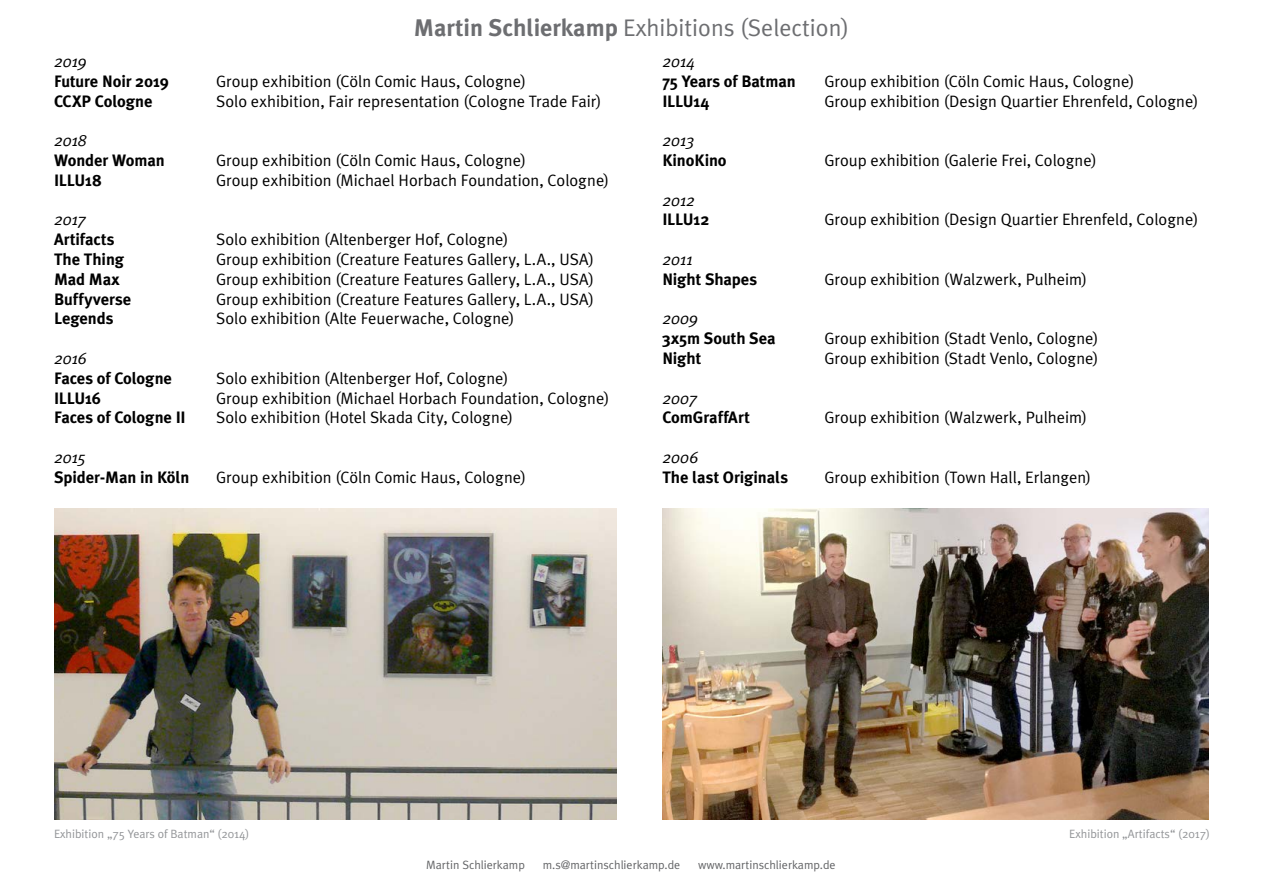
<style>
.page{position:relative;width:1263px;height:893px;background:#fff}
.page>*{position:absolute;margin:0;border:0;box-sizing:border-box;transform-origin:0 0}
.t1{font:24px "Meta Plus Normal";color:#6d6e71}
.t2{font:16.5px "Meta Plus Normal";color:#000}
.t3{font:700 16.5px "Meta Plus";letter-spacing:-.005em;color:#000}
.t4{font:italic 16.5px "Meta Plus Normal";letter-spacing:-.005em;color:#000}
.t5{font:12px "Meta Plus Normal";color:#636466}
.t6{font:12px "Meta Plus Normal";color:#939598}
.s1{font-family:"Meta Plus";font-weight:700}
</style>
<div class="page">
<img style="left:662px;top:508px;width:547px;height:311px">
<img style="left:54px;top:508px;width:563px;height:311px">
<h1 class="t1" style="left:414px;top:14px;width:437px"><span class="s1">Martin Schlierkamp</span> Exhibitions (Selection)</h1>
<p class="t4" style="left:54px;top:52px;width:34px">2019</p>
<p class="t3" style="left:54px;top:71px;width:117px">Future Noir 2019</p>
<p class="t2" style="left:216px;top:71px;width:312px">Group exhibition (Cöln Comic Haus, Cologne)</p>
<p class="t3" style="left:54px;top:91px;width:100px">CCXP Cologne</p>
<p class="t2" style="left:216px;top:91px;width:387px">Solo exhibition, Fair representation (Cologne Trade Fair)</p>
<p class="t4" style="left:54px;top:131px;width:34px">2018</p>
<p class="t3" style="left:54px;top:151px;width:112px">Wonder Woman</p>
<p class="t2" style="left:216px;top:151px;width:312px">Group exhibition (Cöln Comic Haus, Cologne)</p>
<p class="t3" style="left:54px;top:170px;width:50px">ILLU18</p>
<p class="t2" style="left:216px;top:170px;width:395px">Group exhibition (Michael Horbach Foundation, Cologne)</p>
<p class="t4" style="left:54px;top:210px;width:34px">2017</p>
<p class="t3" style="left:54px;top:230px;width:62px">Artifacts</p>
<p class="t2" style="left:216px;top:230px;width:294px">Solo exhibition (Altenberger Hof, Cologne)</p>
<p class="t3" style="left:54px;top:250px;width:71px">The Thing</p>
<p class="t2" style="left:216px;top:250px;width:380px">Group exhibition (Creature Features Gallery, L.A., USA)</p>
<p class="t3" style="left:54px;top:269px;width:67px">Mad Max</p>
<p class="t2" style="left:216px;top:269px;width:380px">Group exhibition (Creature Features Gallery, L.A., USA)</p>
<p class="t3" style="left:54px;top:289px;width:79px">Buffyverse</p>
<p class="t2" style="left:216px;top:289px;width:380px">Group exhibition (Creature Features Gallery, L.A., USA)</p>
<p class="t3" style="left:54px;top:309px;width:61px">Legends</p>
<p class="t2" style="left:216px;top:309px;width:300px">Solo exhibition (Alte Feuerwache, Cologne)</p>
<p class="t4" style="left:54px;top:349px;width:34px">2016</p>
<p class="t3" style="left:54px;top:368px;width:119px">Faces of Cologne</p>
<p class="t2" style="left:216px;top:368px;width:294px">Solo exhibition (Altenberger Hof, Cologne)</p>
<p class="t3" style="left:54px;top:388px;width:49px">ILLU16</p>
<p class="t2" style="left:216px;top:388px;width:395px">Group exhibition (Michael Horbach Foundation, Cologne)</p>
<p class="t3" style="left:54px;top:408px;width:133px">Faces of Cologne II</p>
<p class="t2" style="left:216px;top:408px;width:299px">Solo exhibition (Hotel Skada City, Cologne)</p>
<p class="t4" style="left:54px;top:448px;width:34px">2015</p>
<p class="t3" style="left:54px;top:467px;width:137px">Spider-Man in Köln</p>
<p class="t2" style="left:216px;top:467px;width:312px">Group exhibition (Cöln Comic Haus, Cologne)</p>
<p class="t4" style="left:662px;top:52px;width:35px">2014</p>
<p class="t3" style="left:662px;top:71px;width:135px">75 Years of Batman</p>
<p class="t2" style="left:824px;top:71px;width:312px">Group exhibition (Cöln Comic Haus, Cologne)</p>
<p class="t3" style="left:662px;top:91px;width:49px">ILLU14</p>
<p class="t2" style="left:824px;top:91px;width:375px">Group exhibition (Design Quartier Ehrenfeld, Cologne)</p>
<p class="t4" style="left:662px;top:131px;width:34px">2013</p>
<p class="t3" style="left:662px;top:151px;width:66px">KinoKino</p>
<p class="t2" style="left:824px;top:151px;width:274px">Group exhibition (Galerie Frei, Cologne)</p>
<p class="t4" style="left:662px;top:190px;width:34px">2012</p>
<p class="t3" style="left:662px;top:210px;width:48px">ILLU12</p>
<p class="t2" style="left:824px;top:210px;width:375px">Group exhibition (Design Quartier Ehrenfeld, Cologne)</p>
<p class="t4" style="left:662px;top:250px;width:32px">2011</p>
<p class="t3" style="left:662px;top:269px;width:96px">Night Shapes</p>
<p class="t2" style="left:824px;top:269px;width:264px">Group exhibition (Walzwerk, Pulheim)</p>
<p class="t4" style="left:662px;top:309px;width:37px">2009</p>
<p class="t3" style="left:662px;top:329px;width:115px">3x5m South Sea</p>
<p class="t2" style="left:824px;top:329px;width:276px">Group exhibition (Stadt Venlo, Cologne)</p>
<p class="t3" style="left:662px;top:349px;width:40px">Night</p>
<p class="t2" style="left:824px;top:349px;width:276px">Group exhibition (Stadt Venlo, Cologne)</p>
<p class="t4" style="left:662px;top:388px;width:37px">2007</p>
<p class="t3" style="left:662px;top:408px;width:89px">ComGraffArt</p>
<p class="t2" style="left:824px;top:408px;width:264px">Group exhibition (Walzwerk, Pulheim)</p>
<p class="t4" style="left:662px;top:448px;width:37px">2006</p>
<p class="t3" style="left:662px;top:467px;width:127px">The last Originals</p>
<p class="t2" style="left:824px;top:467px;width:268px">Group exhibition (Town Hall, Erlangen)</p>
<p class="t6" style="left:54px;top:827px;width:197px">Exhibition „75 Years of Batman“ (2014)</p>
<p class="t6" style="left:1069px;top:827px;width:142px">Exhibition „Artifacts“ (2017)</p>
<p class="t5" style="left:426px;top:858px;width:100px">Martin Schlierkamp</p>
<p class="t5" style="left:543px;top:858px;width:139px">m.s@martinschlierkamp.de</p>
<p class="t5" style="left:698px;top:858px;width:139px">www.martinschlierkamp.de</p>
</div>
